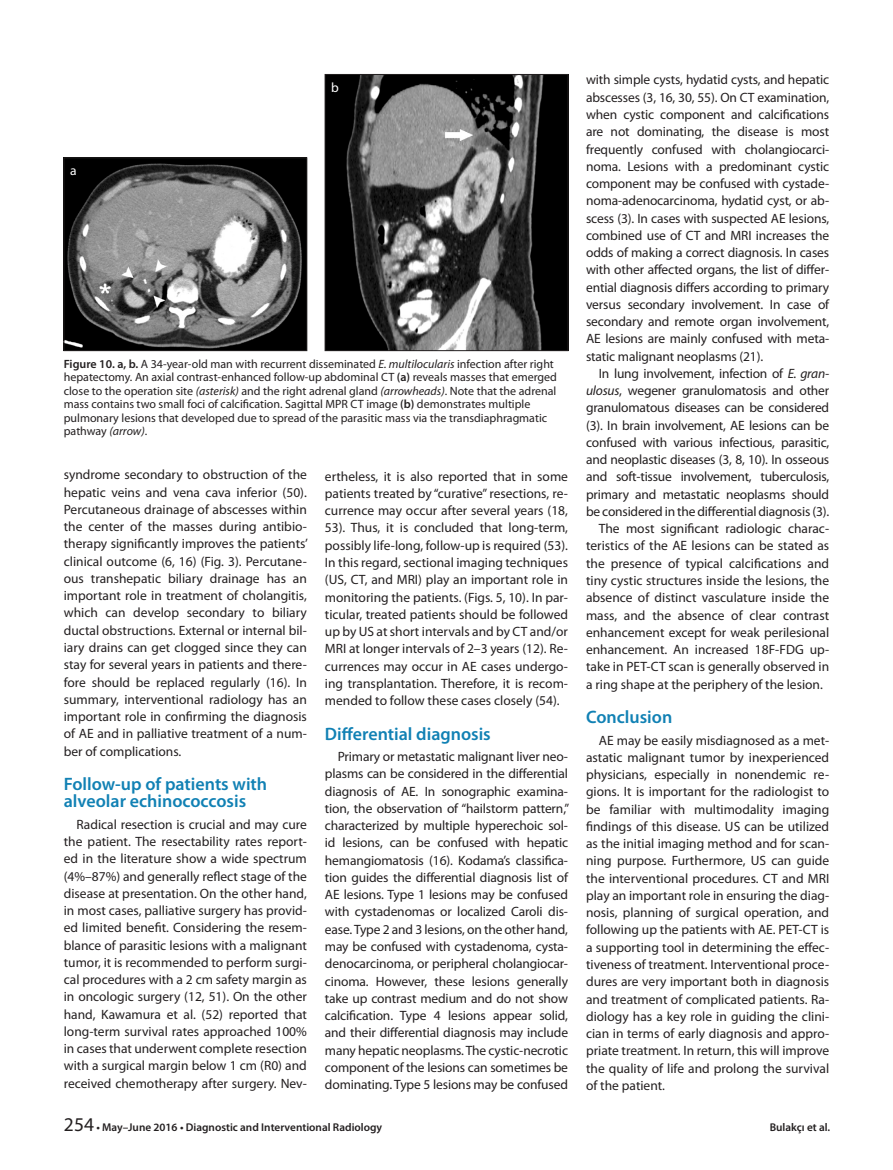
<style>
.page{position:relative;width:893px;height:1170px;background:#fff}
.page>*{position:absolute;margin:0;border:0;box-sizing:border-box;transform-origin:0 0}
.t1{font:600 18px/17.2px "Myriad Pro";color:#1181b4}
.t2{font:13.5px/17.2px "Myriad Pro";color:#231f20;text-align:justify}
.t3{font:13.5px "Myriad Pro";color:#fff}
.t4{font:12px/13.5px "Myriad Pro";color:#231f20}
.t5{font:600 11.25px "Myriad Pro";color:#231f20}
.s1{font-weight:600}
.s2{font-style:italic}
.s3{font-weight:400;font-size:19.5px}
</style>
<div class="page">
<img style="left:66px;top:160px;width:239px;height:189px">
<div style="left:64px;top:158px;width:243px;height:193px;border:1px solid #231f20"></div>
<img style="left:327px;top:76px;width:239px;height:273px">
<div style="left:325px;top:74px;width:243px;height:277px;border:1px solid #231f20"></div>
<p class="t3" style="left:70px;top:162px;width:8px">a</p>
<p class="t3" style="left:331px;top:79px;width:9px">b</p>
<p class="t4" style="left:64px;top:356px;width:495px"><span class="s1">Figure 10. a, b.</span> A 34-year-old man with recurrent disseminated <span class="s2">E. multilocularis</span> infection after right hepatectomy. An axial contrast-enhanced follow-up abdominal CT <span class="s1">(a)</span> reveals masses that emerged close to the operation site <span class="s2">(asterisk)</span> and the right adrenal gland <span class="s2">(arrowheads)</span>. Note that the adrenal mass contains two small foci of calcification. Sagittal MPR CT image <span class="s1">(b)</span> demonstrates multiple pulmonary lesions that developed due to spread of the parasitic mass via the transdiaphragmatic pathway <span class="s2">(arrow)</span>.</p>
<p class="t2" style="left:64px;top:466px;width:246px">syndrome secondary to obstruction of the hepatic veins and vena cava inferior (50).<br>Percutaneous drainage of abscesses within the center of the masses during antibio&shy;therapy significantly improves the patients’ clinical outcome (6, 16) (Fig. 3). Percutane&shy;ous transhepatic biliary drainage has an important role in treatment of cholangitis, which can develop secondary to biliary ductal obstructions. External or internal bil&shy;iary drains can get clogged since they can stay for several years in patients and there&shy;fore should be replaced regularly (16). In summary, interventional radiology has an important role in confirming the diagnosis of AE and in palliative treatment of a num&shy;ber of complications.</p>
<p class="t1" style="left:64px;top:774px;width:205px">Follow-up of patients with alveolar echinococcosis</p>
<p class="t2" style="left:64px;top:815px;width:245px;text-indent:13px">Radical resection is crucial and may cure the patient. The resectability rates report&shy;ed in the literature show a wide spectrum (4%–87%) and generally reflect stage of the disease at presentation. On the other hand, in most cases, palliative surgery has provid&shy;ed limited benefit. Considering the resem&shy;blance of parasitic lesions with a malignant tumor, it is recommended to perform surgi&shy;cal procedures with a 2 cm safety margin as in oncologic surgery (12, 51). On the other hand, Kawamura et al. (52) reported that long-term survival rates approached 100% in cases that underwent complete resection with a surgical margin below 1 cm (R0) and received chemotherapy after surgery. Nev-</p>
<p class="t2" style="left:325px;top:467px;width:245px">ertheless, it is also reported that in some patients treated by “curative” resections, re&shy;currence may occur after several years (18, 53). Thus, it is concluded that long-term, possibly life-long, follow-up is required (53).<br>In this regard, sectional imaging techniques (US, CT, and MRI) play an important role in monitoring the patients. (Figs. 5, 10). In par&shy;ticular, treated patients should be followed up by US at short intervals and by CT and/or MRI at longer intervals of 2–3 years (12). Re&shy;currences may occur in AE cases undergo&shy;ing transplantation. Therefore, it is recom&shy;mended to follow these cases closely (54).</p>
<p class="t1" style="left:325px;top:724px;width:167px">Differential diagnosis</p>
<p class="t2" style="left:325px;top:747px;width:246px;text-indent:13px">Primary or metastatic malignant liver neo&shy;plasms can be considered in the differential diagnosis of AE. In sonographic examina&shy;tion, the observation of “hailstorm pattern,” characterized by multiple hyperechoic sol&shy;id lesions, can be confused with hepatic hemangiomatosis (16). Kodama’s classifica&shy;tion guides the differential diagnosis list of AE lesions. Type 1 lesions may be confused with cystadenomas or localized Caroli dis&shy;ease. Type 2 and 3 lesions, on the other hand, may be confused with cystadenoma, cysta&shy;denocarcinoma, or peripheral cholangiocar&shy;cinoma. However, these lesions generally take up contrast medium and do not show calcification. Type 4 lesions appear solid, and their differential diagnosis may include many hepatic neoplasms. The cystic-necrotic component of the lesions can sometimes be dominating. Type 5 lesions may be confused</p>
<p class="t2" style="left:586px;top:71px;width:245px">with simple cysts, hydatid cysts, and hepatic abscesses (3, 16, 30, 55). On CT examination, when cystic component and calcifications are not dominating, the disease is most frequently confused with cholangiocarci&shy;noma. Lesions with a predominant cystic component may be confused with cystade&shy;noma-adenocarcinoma, hydatid cyst, or ab&shy;scess (3). In cases with suspected AE lesions, combined use of CT and MRI increases the odds of making a correct diagnosis. In cases with other affected organs, the list of differ&shy;ential diagnosis differs according to primary versus secondary involvement. In case of secondary and remote organ involvement, AE lesions are mainly confused with meta&shy;static malignant neoplasms (21).</p>
<p class="t2" style="left:586px;top:364px;width:245px;text-indent:13px">In lung involvement, infection of <span class="s2">E. gran&shy;ulosus</span>, wegener granulomatosis and other granulomatous diseases can be considered (3). In brain involvement, AE lesions can be confused with various infectious, parasitic, and neoplastic diseases (3, 8, 10). In osseous and soft-tissue involvement, tuberculosis, primary and metastatic neoplasms should be considered in the differential diagnosis (3).</p>
<p class="t2" style="left:586px;top:520px;width:245px;text-indent:13px">The most significant radiologic charac&shy;teristics of the AE lesions can be stated as the presence of typical calcifications and tiny cystic structures inside the lesions, the absence of distinct vasculature inside the mass, and the absence of clear contrast enhancement except for weak perilesional enhancement. An increased 18F-FDG up&shy;take in PET-CT scan is generally observed in a ring shape at the periphery of the lesion.</p>
<p class="t1" style="left:586px;top:708px;width:88px">Conclusion</p>
<p class="t2" style="left:586px;top:731px;width:245px;text-indent:13px">AE may be easily misdiagnosed as a met&shy;astatic malignant tumor by inexperienced physicians, especially in nonendemic re&shy;gions. It is important for the radiologist to be familiar with multimodality imaging findings of this disease. US can be utilized as the initial imaging method and for scan&shy;ning purpose. Furthermore, US can guide the interventional procedures. CT and MRI play an important role in ensuring the diag&shy;nosis, planning of surgical operation, and following up the patients with AE. PET-CT is a supporting tool in determining the effec&shy;tiveness of treatment. Interventional proce&shy;dures are very important both in diagnosis and treatment of complicated patients. Ra&shy;diology has a key role in guiding the clini&shy;cian in terms of early diagnosis and appro&shy;priate treatment. In return, this will improve the quality of life and prolong the survival of the patient.</p>
<p class="t5" style="left:64px;top:1120px;width:320px"><span class="s3">254</span> • May–June 2016 • Diagnostic and Interventional Radiology</p>
<p class="t5" style="left:770px;top:1120px;width:62px">Bulakçı et al.</p>
</div>
